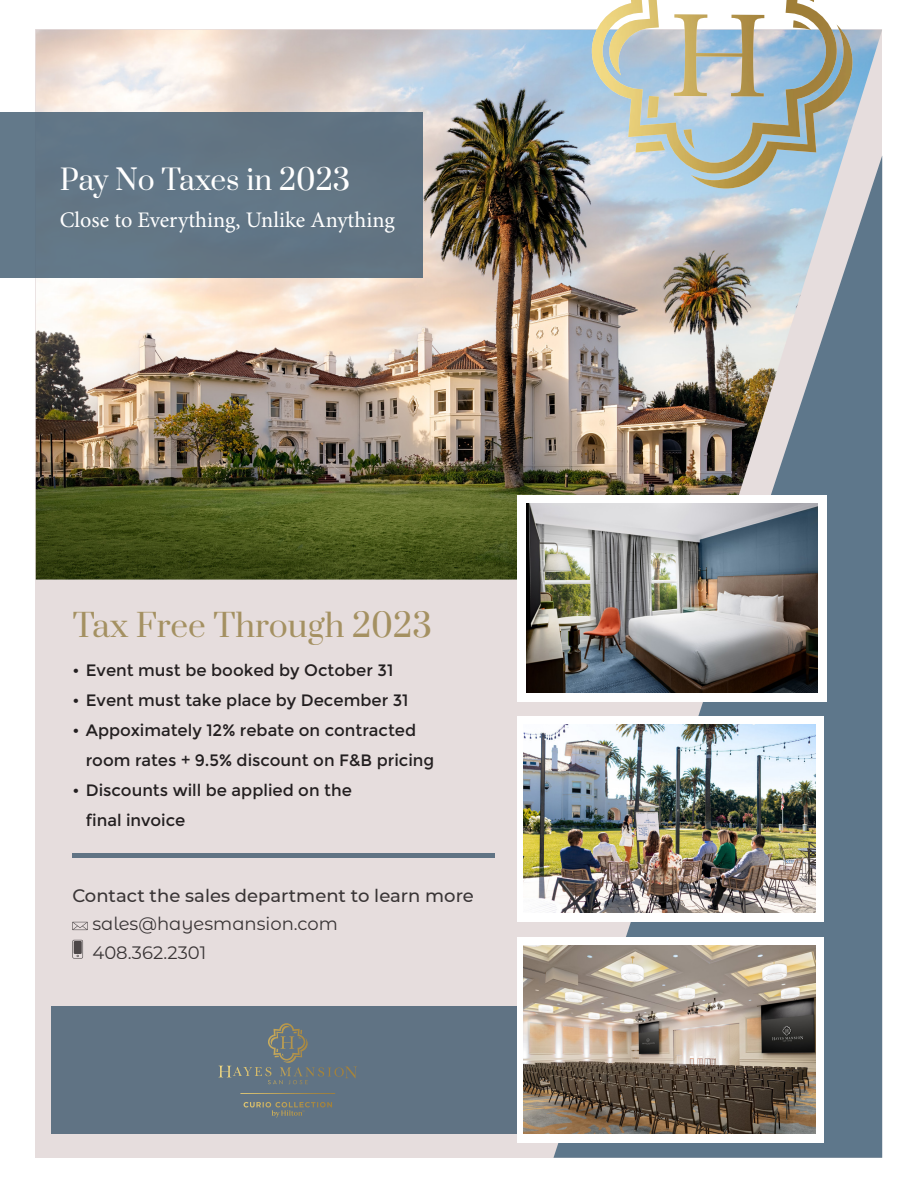
<style>
.page{position:relative;width:918px;height:1188px;background:#fff}
.page>*{position:absolute;margin:0;border:0;box-sizing:border-box;transform-origin:0 0}
.t1{font:31.5px "Prata";color:#9c8752}
.t2{font:28.05px "Prata";color:#fff}
.t3{font:22.2px "Minion Pro";color:#fff}
.t4{font:500 18px "Montserrat";color:#231f20}
.t5{font:18px/28.5px "Montserrat Alternates";color:#231f20}
.t6{font:16.5px/30px "Montserrat";color:#231f20}
</style>
<div class="page">
<div style="left:36px;top:30px;width:846px;height:1128px;background:#e6dddd"></div>
<svg style="left:554px;top:580px;width:328px;height:578px;background:#6a8092"></svg>
<img style="left:36px;top:30px;width:846px;height:550px">
<div style="left:0;top:113px;width:422px;height:165px;background:#627685"></div>
<div style="left:517px;top:495px;width:309px;height:207px;background:#fff"></div>
<div style="left:517px;top:716px;width:307px;height:205px;background:#fff"></div>
<div style="left:51px;top:1007px;width:727px;height:127px;background:#607384"></div>
<div style="left:517px;top:937px;width:307px;height:205px;background:#fff"></div>
<img style="left:526px;top:504px;width:292px;height:189px">
<img style="left:524px;top:725px;width:291px;height:188px">
<img style="left:524px;top:946px;width:291px;height:188px">
<img style="left:592px;top:0;width:261px;height:189px">
<img style="left:219px;top:1023px;width:130px;height:55px">
<svg style="left:72px;top:922px;width:16px;height:8px"></svg>
<svg style="left:72px;top:940px;width:11px;height:19px"></svg>
<div style="left:74px;top:941px;width:8px;height:13px;background:#4d4748"></div>
<hr style="left:72px;top:853px;width:423px;height:4px;background:#607384">
<p class="t2" style="left:60px;top:156px;width:292px">Pay No Taxes in 2023</p>
<p class="t3" style="left:60px;top:205px;width:337px">Close to Everything, Unlike Anything</p>
<h1 class="t1" style="left:72px;top:599px;width:361px">Tax Free Through 2023</h1>
<p class="t6" style="left:72px;top:655px;width:323px">• Event must be booked by October 31</p>
<p class="t6" style="left:72px;top:685px;width:338px">• Event must take place by December 31</p>
<p class="t6" style="left:86px;top:715px;width:350px;text-indent:-13px">• Appoximately 12% rebate on contracted room rates + 9.5% discount on F&amp;B pricing</p>
<p class="t6" style="left:86px;top:775px;width:268px;text-indent:-14px">• Discounts will be applied on the final invoice</p>
<p class="t4" style="left:72px;top:883px;width:403px">Contact the sales department to learn more</p>
<p class="t5" style="left:92px;top:909px;width:247px">sales@hayesmansion.com<br>408.362.2301</p>
</div>
